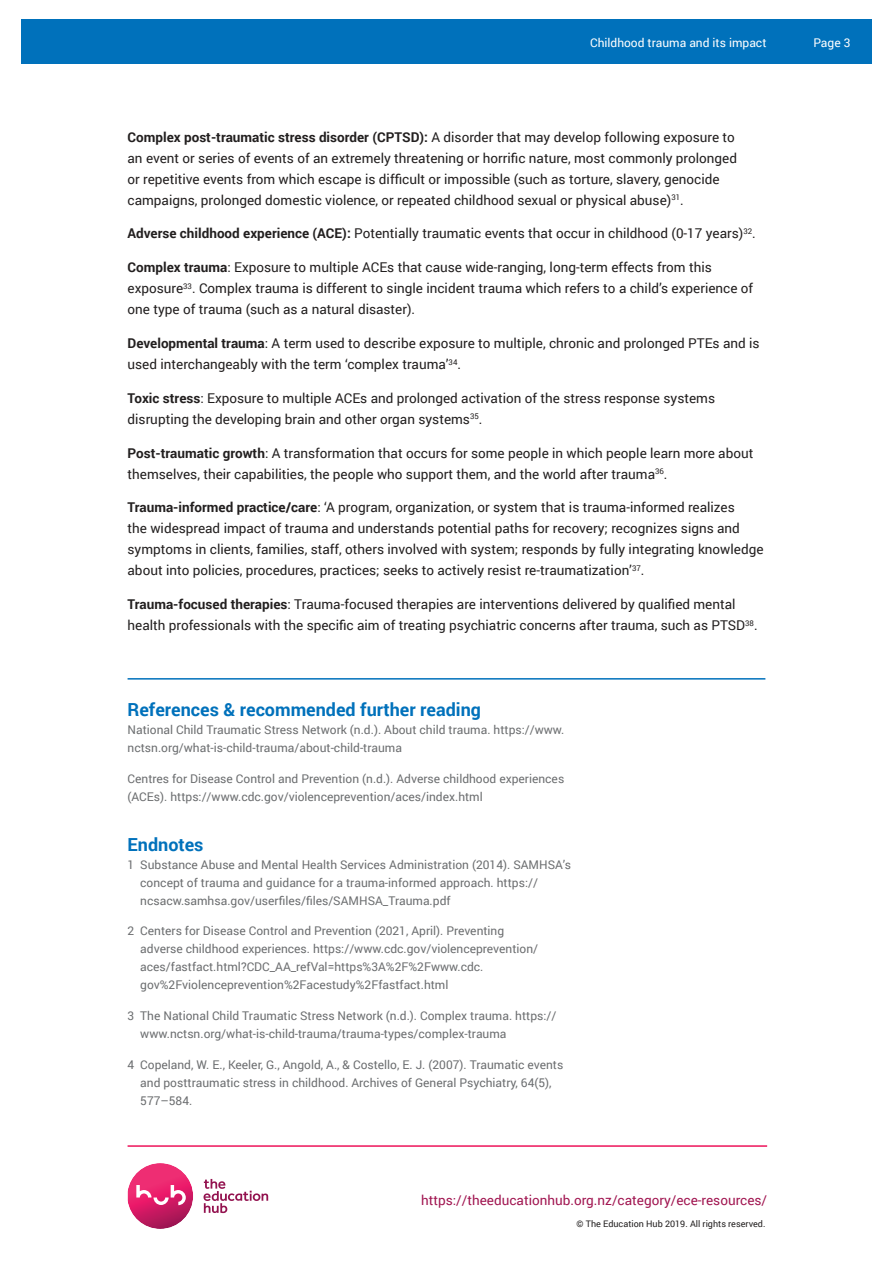
<style>
.page{position:relative;width:893px;height:1263px;background:#fff}
.page>*{position:absolute;margin:0;border:0;box-sizing:border-box;transform-origin:0 0}
.t1{font:700 18px "Roboto";color:#0071bb}
.t2{font:13.5px/21px "Roboto";color:#221f1f}
.t3{font:13.5px "Roboto";color:#a11651}
.t4{font:12px/18px "Roboto";color:#6c6e70}
.t5{font:12px "Roboto";color:#fff}
.t6{font:9px "Roboto";color:#221f1f}
.s1{font-weight:700}
</style>
<div class="page">
<img style="left:128px;top:1163px;width:65px;height:66px">
<svg style="left:136px;top:1185px;width:50px;height:20px"></svg>
<svg style="left:204px;top:1179px;width:64px;height:34px"></svg>
<hr style="left:128px;top:1145px;width:639px;height:2px;background:#ed135a">
<div style="left:21px;top:19px;width:851px;height:45px;background:#0071bb"></div>
<hr style="left:128px;top:678px;width:637px;height:2px;background:#0071bb">
<p class="t5" style="left:590px;top:37px;width:178px">Childhood trauma and its impact</p>
<p class="t5" style="left:813px;top:37px;width:39px">Page 3</p>
<p class="t2" style="left:128px;top:127px;width:611px"><span class="s1">Complex post-traumatic stress disorder (CPTSD):</span> A disorder that may develop following exposure to an event or series of events of an extremely threatening or horrific nature, most commonly prolonged or repetitive events from which escape is difficult or impossible (such as torture, slavery, genocide campaigns, prolonged domestic violence, or repeated childhood sexual or physical abuse)<sup>31</sup>.</p>
<p class="t2" style="left:128px;top:224px;width:630px"><span class="s1">Adverse childhood experience (ACE):</span> Potentially traumatic events that occur in childhood (0-17 years)<sup>32</sup>.</p>
<p class="t2" style="left:128px;top:258px;width:627px"><span class="s1">Complex trauma</span>: Exposure to multiple ACEs that cause wide-ranging, long-term effects from this exposure<sup>33</sup>. Complex trauma is different to single incident trauma which refers to a child’s experience of one type of trauma (such as a natural disaster).</p>
<p class="t2" style="left:128px;top:334px;width:634px"><span class="s1">Developmental trauma</span>: A term used to describe exposure to multiple, chronic and prolonged PTEs and is used interchangeably with the term ‘complex trauma’<sup>34</sup>.</p>
<p class="t2" style="left:128px;top:388px;width:589px"><span class="s1">Toxic stress</span>: Exposure to multiple ACEs and prolonged activation of the stress response systems disrupting the developing brain and other organ systems<sup>35</sup>.</p>
<p class="t2" style="left:128px;top:443px;width:627px"><span class="s1">Post-traumatic growth</span>: A transformation that occurs for some people in which people learn more about themselves, their capabilities, the people who support them, and the world after trauma<sup>36</sup>.</p>
<p class="t2" style="left:128px;top:498px;width:637px"><span class="s1">Trauma-informed practice/care</span>: ‘A program, organization, or system that is trauma-informed realizes<br>the widespread impact of trauma and understands potential paths for recovery; recognizes signs and symptoms in clients, families, staff, others involved with system; responds by fully integrating knowledge about into policies, procedures, practices; seeks to actively resist re-traumatization’<sup>37</sup>.</p>
<p class="t2" style="left:128px;top:593px;width:632px"><span class="s1">Trauma-focused therapies</span>: Trauma-focused therapies are interventions delivered by qualified mental health professionals with the specific aim of treating psychiatric concerns after trauma, such as PTSD<sup>38</sup>.</p>
<h1 class="t1" style="left:128px;top:702px;width:355px">References &amp; recommended further reading</h1>
<p class="t4" style="left:128px;top:722px;width:438px">National Child Traumatic Stress Network (n.d.). About child trauma. https://www. nctsn.org/what-is-child-trauma/about-child-trauma</p>
<p class="t4" style="left:128px;top:771px;width:438px">Centres for Disease Control and Prevention (n.d.). Adverse childhood experiences (ACEs). https://www.cdc.gov/violenceprevention/aces/index.html</p>
<h1 class="t1" style="left:128px;top:836px;width:78px">Endnotes</h1>
<p class="t4" style="left:140px;top:856px;width:432px;text-indent:-13px">1 Substance Abuse and Mental Health Services Administration (2014). SAMHSA’s concept of trauma and guidance for a trauma-informed approach. https:// ncsacw.samhsa.gov/userfiles/files/SAMHSA_Trauma.pdf</p>
<p class="t4" style="left:140px;top:923px;width:399px;text-indent:-13px">2 Centers for Disease Control and Prevention (2021, April). Preventing adverse childhood experiences. https://www.cdc.gov/violenceprevention/ aces/fastfact.html?CDC_AA_refVal=https%3A%2F%2Fwww.cdc. gov%2Fviolenceprevention%2Facestudy%2Ffastfact.html</p>
<p class="t4" style="left:140px;top:1008px;width:418px;text-indent:-13px">3 The National Child Traumatic Stress Network (n.d.). Complex trauma. https:// www.nctsn.org/what-is-child-trauma/trauma-types/complex-trauma</p>
<p class="t4" style="left:140px;top:1056px;width:425px;text-indent:-13px">4 Copeland, W. E., Keeler, G., Angold, A., &amp; Costello, E. J. (2007). Traumatic events and posttraumatic stress in childhood. Archives of General Psychiatry, 64(5),<br>577–584.</p>
<p class="t3" style="left:421px;top:1194px;width:348px">https://theeducationhub.org.nz/category/ece-resources/</p>
<p class="t6" style="left:577px;top:1220px;width:190px">© The Education Hub 2019. All rights reserved.</p>
</div>
